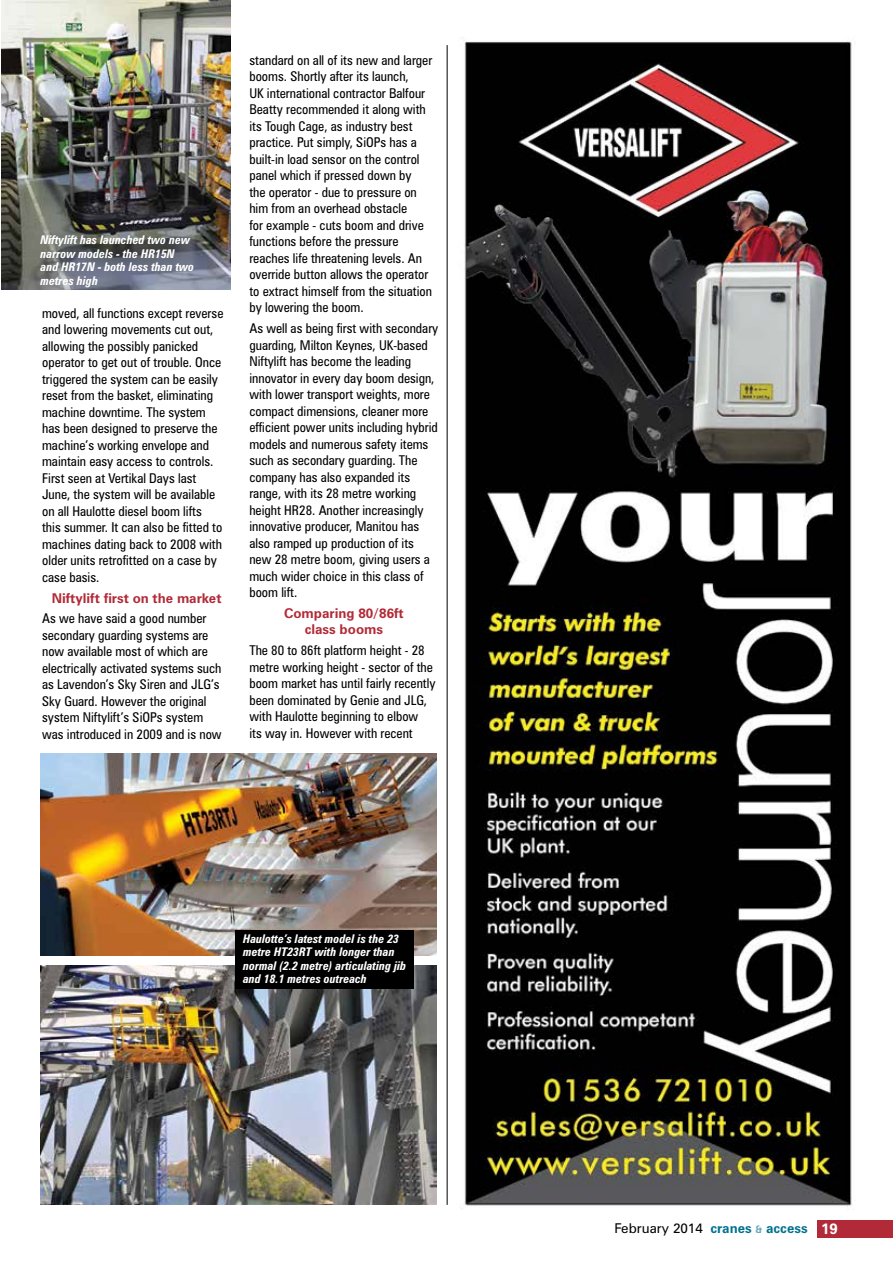
<style>
.page{position:relative;width:893px;height:1263px;background:#fff}
.page>*{position:absolute;margin:0;border:0;box-sizing:border-box;transform-origin:0 0}
.t1{font:condensed 13.5px/16.5px "Zurich BT";color:#000}
.t2{font:700 13.5px/16.5px "Zurich BT";color:#b22a37;text-align:center}
.t3{font:13.5px "Zurich BT";color:#000}
.t4{font:italic 700 condensed 12px/13.5px "Zurich BT";color:#fff}
.s1{font-weight:700;color:#00728f}
.s2{font-weight:700;font-size:10.5px;color:#66aabc}
.s3{font-weight:700;font-size:15px;color:#fff}
</style>
<div class="page">
<hr style="left:447px;top:45px;width:1px;height:1160px;background:#000">
<div style="left:817px;top:1221px;width:76px;height:17px;background:#b22a37"></div>
<img style="left:1px;top:0;width:229px;height:289px">
<img style="left:41px;top:965px;width:396px;height:239px">
<img style="left:41px;top:753px;width:395px;height:203px">
<img style="left:461px;top:40px;width:391px;height:1169px">
<div style="left:236px;top:929px;width:178px;height:59px;background:#000"></div>
<p class="t4" style="left:41px;top:233px;width:155px">Niftylift has launched two new narrow models - the HR15N and HR17N - both less than two metres high</p>
<p class="t1" style="left:42px;top:305px;width:183px">moved, all functions except reverse and lowering movements cut out, allowing the possibly panicked operator to get out of trouble. Once triggered the system can be easily reset from the basket, eliminating machine downtime. The system has been designed to preserve the machine’s working envelope and maintain easy access to controls.<br>First seen at Vertikal Days last<br>June, the system will be available on all Haulotte diesel boom lifts this summer. It can also be fitted to machines dating back to 2008 with older units retrofitted on a case by case basis.</p>
<p class="t2" style="left:52px;top:589px;width:171px">Niftylift first on the market</p>
<p class="t1" style="left:42px;top:610px;width:181px">As we have said a good number secondary guarding systems are now available most of which are electrically activated systems such as Lavendon’s Sky Siren and JLG’s<br>Sky Guard. However the original system Niftylift’s SiOPs system was introduced in 2009 and is now</p>
<p class="t1" style="left:249px;top:52px;width:184px">standard on all of its new and larger booms. Shortly after its launch,<br>UK international contractor Balfour<br>Beatty recommended it along with its Tough Cage, as industry best practice. Put simply, SiOPs has a built-in load sensor on the control panel which if pressed down by<br>the operator - due to pressure on him from an overhead obstacle<br>for example - cuts boom and drive functions before the pressure reaches life threatening levels. An override button allows the operator to extract himself from the situation by lowering the boom.</p>
<p class="t1" style="left:249px;top:320px;width:190px">As well as being first with secondary guarding, Milton Keynes, UK-based<br>Niftylift has become the leading innovator in every day boom design, with lower transport weights, more compact dimensions, cleaner more efficient power units including hybrid models and numerous safety items such as secondary guarding. The company has also expanded its range, with its 28 metre working height HR28. Another increasingly innovative producer, Manitou has also ramped up production of its new 28 metre boom, giving users a much wider choice in this class of boom lift.</p>
<p class="t2" style="left:284px;top:605px;width:121px">Comparing 80/86ft class booms</p>
<p class="t1" style="left:249px;top:642px;width:188px">The 80 to 86ft platform height - 28 metre working height - sector of the boom market has until fairly recently been dominated by Genie and JLG, with Haulotte beginning to elbow<br>its way in. However with recent</p>
<p class="t4" style="left:243px;top:932px;width:165px">Haulotte’s latest model is the 23 metre HT23RT with longer than normal (2.2 metre) articulating jib and 18.1 metres outreach</p>
<p class="t3" style="left:614px;top:1219px;width:225px">February 2014 <span class="s1">cranes</span> <span class="s2">&amp;</span> <span class="s1">access</span> <span class="s3">19</span></p>
</div>
